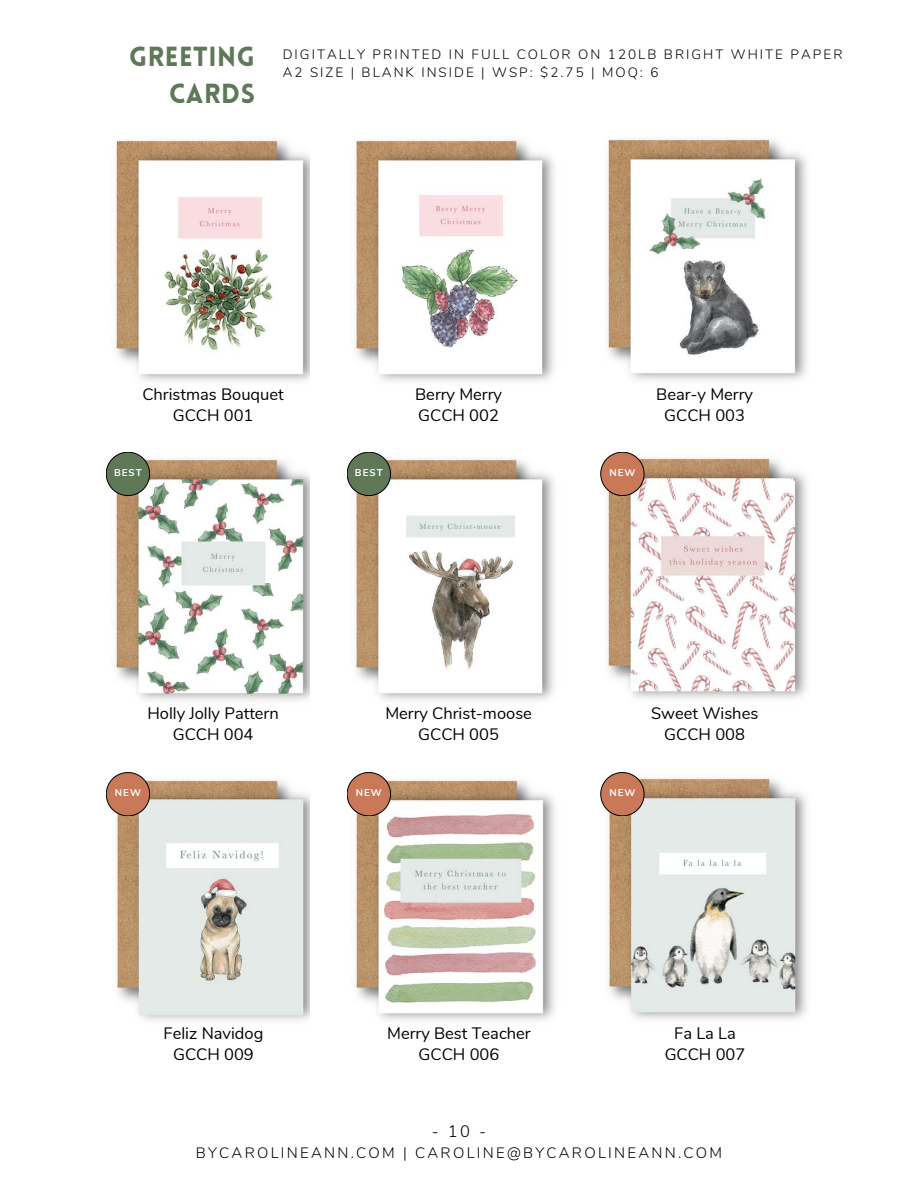
<style>
.page{position:relative;width:918px;height:1188px;background:#fff}
.page>*{position:absolute;margin:0;border:0;box-sizing:border-box;transform-origin:0 0}
.t1{font:900 27px/37.2px "Lovelo";letter-spacing:.02em;color:#5e7858;text-align:right}
.t2{font:16.5px "Nunito";color:#000}
.t3{font:300 16.5px "Nunito";color:#000}
.t4{font:300 15px "Nunito";letter-spacing:.15em;color:#000}
.t5{font:300 13.5px "Nunito";letter-spacing:.15em;color:#000}
.t6{font:700 9.9px "Nunito";letter-spacing:.1em;color:#fff}
</style>
<div class="page">
<img style="left:114px;top:140px;width:196px;height:241px">
<img style="left:354px;top:140px;width:200px;height:241px">
<img style="left:606px;top:139px;width:201px;height:241px">
<img style="left:114px;top:459px;width:196px;height:242px">
<img style="left:354px;top:459px;width:200px;height:241px">
<img style="left:600px;top:458px;width:207px;height:241px">
<svg style="left:347px;top:452px;width:44px;height:44px"></svg>
<img style="left:115px;top:780px;width:195px;height:240px">
<img style="left:354px;top:780px;width:201px;height:240px">
<img style="left:600px;top:778px;width:207px;height:241px">
<svg style="left:601px;top:772px;width:43px;height:44px;background:#c3866c"></svg>
<svg style="left:347px;top:772px;width:44px;height:44px"></svg>
<svg style="left:106px;top:772px;width:44px;height:44px;background:#c3896f"></svg>
<svg style="left:601px;top:452px;width:43px;height:44px;background:#c2856b"></svg>
<svg style="left:106px;top:452px;width:44px;height:44px"></svg>
<p class="t1" style="left:129px;top:40px;width:127px">GREETING<br>CARDS</p>
<p class="t5" style="left:283px;top:45px;width:561px">DIGITALLY PRINTED IN FULL COLOR ON 120LB BRIGHT WHITE PAPER</p>
<p class="t5" style="left:283px;top:63px;width:377px">A2 SIZE | BLANK INSIDE | WSP: $2.75 | MOQ: 6</p>
<p class="t2" style="left:142px;top:383px;width:143px">Christmas Bouquet</p>
<p class="t2" style="left:173px;top:404px;width:82px">GCCH 001</p>
<p class="t2" style="left:415px;top:383px;width:88px">Berry Merry</p>
<p class="t2" style="left:418px;top:404px;width:82px">GCCH 002</p>
<p class="t6" style="left:114px;top:466px;width:29px">BEST</p>
<p class="t6" style="left:609px;top:466px;width:28px">NEW</p>
<p class="t6" style="left:355px;top:466px;width:29px">BEST</p>
<p class="t2" style="left:656px;top:383px;width:98px">Bear-y Merry</p>
<p class="t2" style="left:664px;top:404px;width:82px">GCCH 003</p>
<p class="t2" style="left:147px;top:702px;width:133px">Holly Jolly Pattern</p>
<p class="t2" style="left:173px;top:723px;width:82px">GCCH 004</p>
<p class="t2" style="left:385px;top:702px;width:148px">Merry Christ-moose</p>
<p class="t2" style="left:418px;top:723px;width:82px">GCCH 005</p>
<p class="t2" style="left:651px;top:702px;width:109px">Sweet Wishes</p>
<p class="t2" style="left:664px;top:723px;width:82px">GCCH 008</p>
<p class="t6" style="left:115px;top:786px;width:28px">NEW</p>
<p class="t6" style="left:356px;top:786px;width:28px">NEW</p>
<p class="t6" style="left:609px;top:786px;width:28px">NEW</p>
<p class="t2" style="left:164px;top:1022px;width:101px">Feliz Navidog</p>
<p class="t2" style="left:173px;top:1044px;width:82px">GCCH 009</p>
<p class="t2" style="left:387px;top:1022px;width:145px">Merry Best Teacher</p>
<p class="t2" style="left:419px;top:1044px;width:82px">GCCH 006</p>
<p class="t3" style="left:432px;top:1120px;width:56px">-10-</p>
<p class="t2" style="left:674px;top:1022px;width:63px">Fa La La</p>
<p class="t2" style="left:665px;top:1044px;width:82px">GCCH 007</p>
<p class="t4" style="left:196px;top:1143px;width:528px">BYCAROLINEANN.COM | CAROLINE@BYCAROLINEANN.COM</p>
</div>
